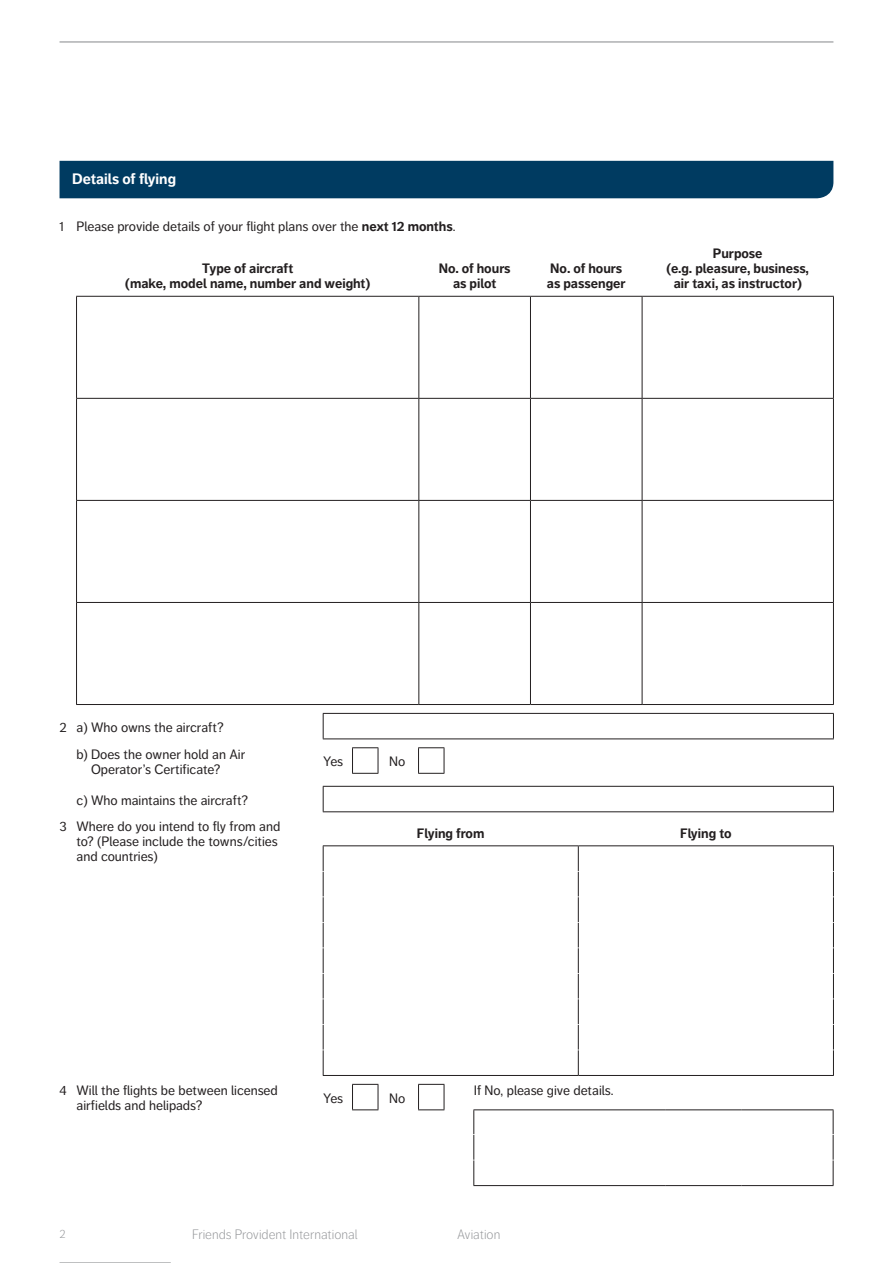
<style>
.page{position:relative;width:893px;height:1263px;background:#fff}
.page>*{position:absolute;margin:0;border:0;box-sizing:border-box;transform-origin:0 0}
.t1{font:700 15px "Friends Life Dagny";color:#fff}
.t2{font:13.5px/15px "Friends Life Dagny";color:#231f20}
.t3{font:700 13.5px/15px "Friends Life Dagny";color:#231f20;text-align:center}
.t4{font:300 13.5px "Friends Life Dagny";color:#939598}
.t5{font:300 12px "Friends Life Dagny";color:#939598}
.s1{font-weight:700}
</style>
<div class="page">
<hr style="left:60px;top:1262px;width:111px;height:1px;background:#808285">
<hr style="left:60px;top:41px;width:773px;height:2px;background:#939598">
<div style="left:323px;top:158px;width:247px;height:38px;background:linear-gradient(to right,#cfdae1,#cfdae1)"></div>
<div style="left:587px;top:158px;width:246px;height:38px;background:linear-gradient(to right,#cfdae1,#cfdae1)"></div>
<div style="left:60px;top:161px;width:773px;height:37px;background:#003b61"></div>
<svg style="left:76px;top:295px;width:757px;height:409px"></svg>
<hr style="left:418px;top:297px;width:1px;height:101px;background:#231f20">
<hr style="left:530px;top:297px;width:1px;height:101px;background:#231f20">
<hr style="left:642px;top:297px;width:1px;height:101px;background:#231f20">
<hr style="left:418px;top:399px;width:1px;height:101px;background:#231f20">
<hr style="left:530px;top:399px;width:1px;height:101px;background:#231f20">
<hr style="left:642px;top:399px;width:1px;height:101px;background:#231f20">
<hr style="left:418px;top:501px;width:1px;height:101px;background:#231f20">
<hr style="left:530px;top:501px;width:1px;height:101px;background:#231f20">
<hr style="left:642px;top:501px;width:1px;height:101px;background:#231f20">
<hr style="left:418px;top:603px;width:1px;height:101px;background:#231f20">
<hr style="left:530px;top:603px;width:1px;height:101px;background:#231f20">
<hr style="left:642px;top:603px;width:1px;height:101px;background:#231f20">
<hr style="left:76px;top:296px;width:343px;height:1px;background:#231f20">
<hr style="left:76px;top:297px;width:1px;height:101px;background:#231f20">
<hr style="left:419px;top:296px;width:111px;height:1px;background:#231f20">
<hr style="left:530px;top:296px;width:112px;height:1px;background:#231f20">
<hr style="left:642px;top:296px;width:192px;height:1px;background:#231f20">
<hr style="left:833px;top:297px;width:1px;height:101px;background:#231f20">
<hr style="left:76px;top:398px;width:343px;height:1px;background:#231f20">
<hr style="left:76px;top:399px;width:1px;height:101px;background:#231f20">
<hr style="left:419px;top:398px;width:111px;height:1px;background:#231f20">
<hr style="left:530px;top:398px;width:112px;height:1px;background:#231f20">
<hr style="left:642px;top:398px;width:192px;height:1px;background:#231f20">
<hr style="left:833px;top:399px;width:1px;height:101px;background:#231f20">
<hr style="left:76px;top:500px;width:343px;height:1px;background:#231f20">
<hr style="left:76px;top:501px;width:1px;height:101px;background:#231f20">
<hr style="left:419px;top:500px;width:111px;height:1px;background:#231f20">
<hr style="left:530px;top:500px;width:112px;height:1px;background:#231f20">
<hr style="left:642px;top:500px;width:192px;height:1px;background:#231f20">
<hr style="left:833px;top:501px;width:1px;height:101px;background:#231f20">
<hr style="left:76px;top:602px;width:343px;height:1px;background:#231f20">
<hr style="left:76px;top:603px;width:1px;height:101px;background:#231f20">
<hr style="left:419px;top:602px;width:111px;height:1px;background:#231f20">
<hr style="left:530px;top:602px;width:112px;height:1px;background:#231f20">
<hr style="left:642px;top:602px;width:192px;height:1px;background:#231f20">
<hr style="left:833px;top:603px;width:1px;height:101px;background:#231f20">
<hr style="left:76px;top:704px;width:343px;height:1px;background:#231f20">
<hr style="left:419px;top:704px;width:111px;height:1px;background:#231f20">
<hr style="left:530px;top:704px;width:112px;height:1px;background:#231f20">
<hr style="left:642px;top:704px;width:192px;height:1px;background:#231f20">
<svg style="left:833px;top:714px;width:1px;height:24px"></svg>
<hr style="left:323px;top:713px;width:511px;height:1px;background:#231f20">
<svg style="left:323px;top:714px;width:1px;height:24px"></svg>
<hr style="left:323px;top:738px;width:511px;height:1px;background:#231f20">
<svg style="left:352px;top:747px;width:93px;height:27px"></svg>
<svg style="left:833px;top:787px;width:1px;height:24px"></svg>
<hr style="left:323px;top:786px;width:511px;height:1px;background:#231f20">
<svg style="left:323px;top:787px;width:1px;height:24px"></svg>
<hr style="left:323px;top:811px;width:511px;height:1px;background:#231f20">
<svg style="left:324px;top:846px;width:509px;height:229px"></svg>
<svg style="left:578px;top:846px;width:1px;height:229px"></svg>
<svg style="left:833px;top:846px;width:1px;height:229px"></svg>
<hr style="left:323px;top:845px;width:255px;height:1px;background:#231f20">
<hr style="left:578px;top:845px;width:256px;height:1px;background:#231f20">
<svg style="left:323px;top:846px;width:1px;height:229px"></svg>
<hr style="left:323px;top:1075px;width:255px;height:1px;background:#231f20">
<hr style="left:578px;top:1075px;width:256px;height:1px;background:#231f20">
<svg style="left:352px;top:1110px;width:481px;height:75px"></svg>
<hr style="left:473px;top:1109px;width:192px;height:1px;background:#231f20">
<hr style="left:665px;top:1109px;width:77px;height:1px;background:#231f20">
<hr style="left:742px;top:1109px;width:91px;height:1px;background:#231f20">
<svg style="left:473px;top:1110px;width:1px;height:75px"></svg>
<svg style="left:833px;top:1110px;width:1px;height:75px"></svg>
<hr style="left:473px;top:1185px;width:192px;height:1px;background:#231f20">
<hr style="left:665px;top:1185px;width:77px;height:1px;background:#231f20">
<hr style="left:742px;top:1185px;width:91px;height:1px;background:#231f20">
<svg style="left:352px;top:1084px;width:27px;height:26px"></svg>
<svg style="left:418px;top:1084px;width:27px;height:26px"></svg>
<p class="t1" style="left:72px;top:170px;width:105px">Details of flying</p>
<p class="t2" style="left:60px;top:219px;width:397px">1 Please provide details of your flight plans over the <span class="s1">next 12 months</span>.</p>
<p class="t3" style="left:125px;top:261px;width:246px">Type of aircraft<br>(make, model name, number and weight)</p>
<p class="t3" style="left:439px;top:261px;width:74px">No. of hours as pilot</p>
<p class="t3" style="left:547px;top:261px;width:80px;text-align:left">No. of hours as passenger</p>
<p class="t3" style="left:666px;top:246px;width:144px">Purpose<br>(e.g. pleasure, business, air taxi, as instructor)</p>
<p class="t2" style="left:77px;top:713px;width:170px;line-height:27.2px;text-indent:-17px">2 a) Who owns the aircraft?<br>b) Does the owner hold an Air</p>
<p class="t2" style="left:91px;top:762px;width:131px">Operator’s Certificate?</p>
<p class="t2" style="left:323px;top:754px;width:22px">Yes</p>
<p class="t2" style="left:389px;top:754px;width:18px">No</p>
<p class="t2" style="left:60px;top:786px;width:222px;line-height:26.7px;text-indent:17px">c) Who maintains the aircraft?<br>3 Where do you intend to fly from and</p>
<p class="t2" style="left:77px;top:834px;width:203px">to? (Please include the towns/cities and countries)</p>
<p class="t3" style="left:417px;top:826px;width:69px">Flying from</p>
<p class="t3" style="left:680px;top:826px;width:53px">Flying to</p>
<p class="t2" style="left:77px;top:1083px;width:203px;text-indent:-17px">4 Will the flights be between licensed airfields and helipads?</p>
<p class="t2" style="left:323px;top:1090px;width:22px">Yes</p>
<p class="t2" style="left:389px;top:1090px;width:18px">No</p>
<p class="t2" style="left:474px;top:1083px;width:141px">If No, please give details.</p>
<p class="t5" style="left:60px;top:1227px;width:8px">2</p>
<p class="t4" style="left:192px;top:1226px;width:167px">Friends Provident International</p>
<p class="t4" style="left:457px;top:1226px;width:45px">Aviation</p>
</div>
